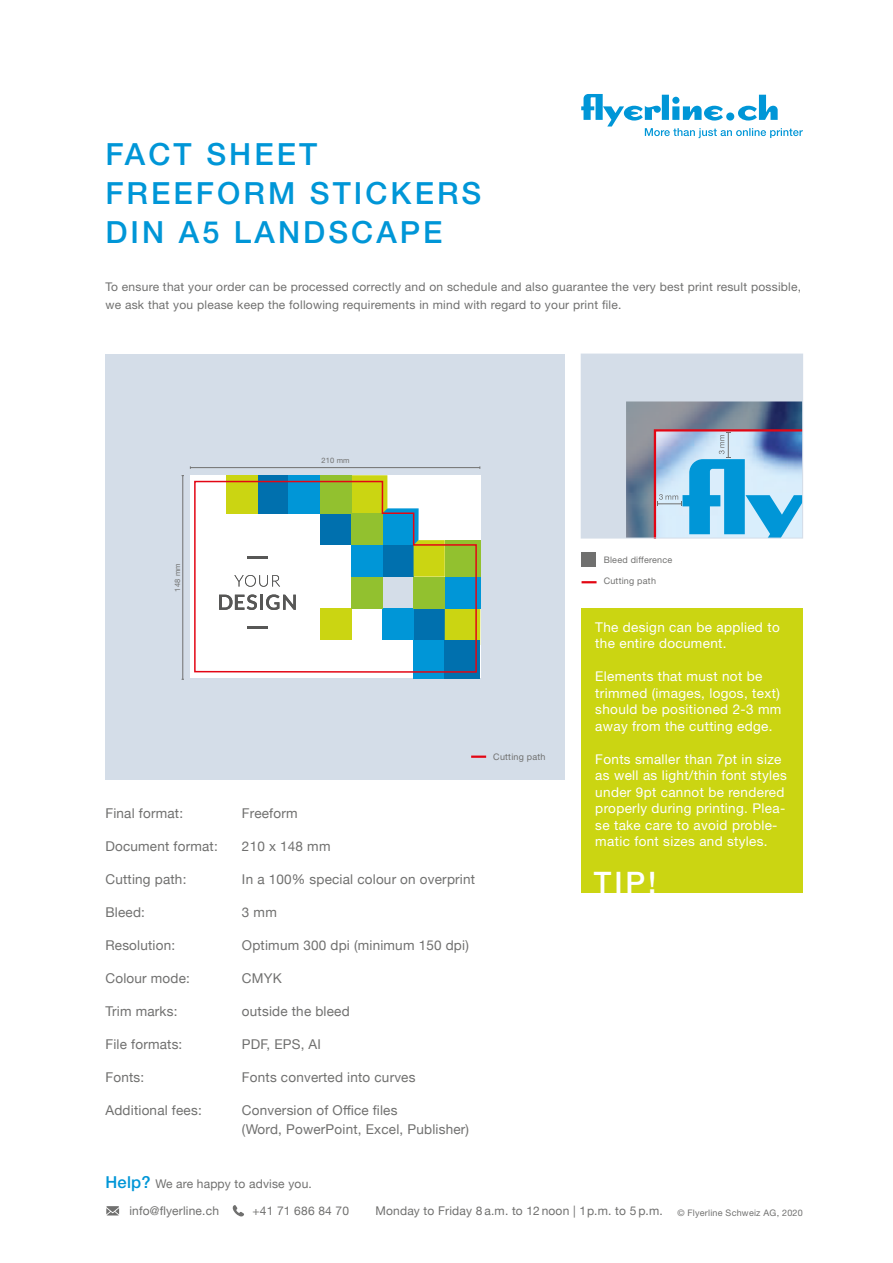
<style>
.page{position:relative;width:893px;height:1263px;background:#fff}
.page>*{position:absolute;margin:0;border:0;box-sizing:border-box;transform-origin:0 0}
.t1{font:500 30.6px "Helvetica Neue LT Std";letter-spacing:.1em;color:#0096d7}
.t2{font:500 29.7px "Helvetica Neue LT Std";color:#fff}
.Fliesstext{font:13.5px/19.5px "Helvetica Neue";letter-spacing:.015em;color:#70706f}
.t3{font:13.5px/16.5px "Helvetica Neue LT Std";letter-spacing:.025em;color:#fff}
.t4{font:12px/18px "Helvetica Neue LT Std";letter-spacing:.02em;color:#70706f}
.t5{font:12px "Helvetica Neue";letter-spacing:.015em;color:#70706f}
.Vermassung_Endformat{font:9px "Helvetica Neue LT Std";letter-spacing:.025em;color:#70706f}
.Vermassung_Endformat-2{font:7.5px "Helvetica Neue LT Std";letter-spacing:.025em;color:#70706f}
.s1{font-family:"Helvetica Neue LT Std";font-weight:500;font-size:16.5px;color:#0096d7}
</style>
<div class="page">
<div style="left:581px;top:608px;width:222px;height:285px;background:#cbd512"></div>
<svg style="left:581px;top:94px;width:222px;height:44px"></svg>
<svg style="left:106px;top:1206px;width:13px;height:9px"></svg>
<svg style="left:232px;top:1205px;width:12px;height:11px"></svg>
<div style="left:581px;top:354px;width:222px;height:184px;background:#d4dde8"></div>
<img style="left:626px;top:401px;width:175px;height:135px">
<svg style="left:653px;top:428px;width:148px;height:108px;background:#84b7dc"></svg>
<div style="left:581px;top:354px;width:222px;height:184px;border:1px solid #d4dde8"></div>
<svg style="left:582px;top:581px;width:15px;height:2px"></svg>
<div style="left:581px;top:552px;width:15px;height:15px;background:#70706f"></div>
<div style="left:105px;top:354px;width:460px;height:425px;background:#d4dde8"></div>
<div style="left:190px;top:475px;width:290px;height:203px;background:#fff"></div>
<div style="left:258px;top:475px;width:31px;height:38px;background:#0070ae"></div>
<div style="left:289px;top:475px;width:31px;height:38px;background:#0096d7"></div>
<div style="left:414px;top:640px;width:31px;height:38px;background:#0096d7"></div>
<div style="left:226px;top:475px;width:32px;height:38px;background:#cbd512"></div>
<svg style="left:351px;top:475px;width:36px;height:5px"></svg>
<div style="left:445px;top:608px;width:35px;height:37px;background:#cbd512"></div>
<div style="left:320px;top:475px;width:31px;height:38px;background:#92c12f"></div>
<div style="left:445px;top:540px;width:35px;height:42px;background:#92c12f"></div>
<div style="left:445px;top:577px;width:35px;height:31px;background:#0096d7"></div>
<div style="left:445px;top:640px;width:35px;height:38px;background:#0070ae"></div>
<svg style="left:194px;top:480px;width:284px;height:193px"></svg>
<hr style="left:183px;top:476px;width:1px;height:203px;background:#70706f">
<hr style="left:190px;top:467px;width:290px;height:1px;background:#70706f">
<hr style="left:471px;top:755px;width:15px;height:3px;background:#e30614">
<p class="t1" style="left:105px;top:136px;width:213px">FACT SHEET</p>
<p class="t1" style="left:105px;top:175px;width:377px">FREEFORM STICKERS</p>
<p class="t1" style="left:105px;top:214px;width:339px">DIN A5 LANDSCAPE</p>
<p class="t4" style="left:105px;top:278px;width:697px">To ensure that your order can be processed correctly and on schedule and also guarantee the very best print result possible, we ask that you please keep the following requirements in mind with regard to your print file.</p>
<p class="Vermassung_Endformat-2" style="left:173px;top:592px;width:30px;rotate:-90deg">148 mm</p>
<p class="Vermassung_Endformat-2" style="left:321px;top:456px;width:30px">210 mm</p>
<p class="Fliesstext" style="left:105px;top:804px;width:79px">Final format:</p>
<p class="Fliesstext" style="left:242px;top:804px;width:57px">Freeform</p>
<p class="Fliesstext" style="left:105px;top:837px;width:114px">Document format:</p>
<p class="Fliesstext" style="left:242px;top:837px;width:90px">210 x 148 mm</p>
<p class="Fliesstext" style="left:105px;top:870px;width:82px">Cutting path:</p>
<p class="Fliesstext" style="left:242px;top:870px;width:235px">In a 100% special colour on overprint</p>
<p class="Fliesstext" style="left:105px;top:903px;width:41px">Bleed:</p>
<p class="Fliesstext" style="left:242px;top:903px;width:36px">3 mm</p>
<p class="Fliesstext" style="left:105px;top:936px;width:71px">Resolution:</p>
<p class="Fliesstext" style="left:242px;top:936px;width:228px">Optimum 300 dpi (minimum 150 dpi)</p>
<p class="Fliesstext" style="left:105px;top:969px;width:86px">Colour mode:</p>
<p class="Fliesstext" style="left:242px;top:969px;width:41px">CMYK</p>
<p class="Fliesstext" style="left:105px;top:1002px;width:74px">Trim marks:</p>
<p class="Fliesstext" style="left:242px;top:1002px;width:109px">outside the bleed</p>
<p class="Fliesstext" style="left:105px;top:1035px;width:78px">File formats:</p>
<p class="Fliesstext" style="left:242px;top:1035px;width:81px">PDF, EPS, AI</p>
<p class="Fliesstext" style="left:105px;top:1068px;width:40px">Fonts:</p>
<p class="Fliesstext" style="left:242px;top:1068px;width:175px">Fonts converted into curves</p>
<p class="Fliesstext" style="left:105px;top:1101px;width:98px">Additional fees:</p>
<p class="Fliesstext" style="left:242px;top:1101px;width:229px">Conversion of Office files<br>(Word, PowerPoint, Excel, Publisher)</p>
<p class="Vermassung_Endformat" style="left:493px;top:751px;width:54px">Cutting path</p>
<p class="Vermassung_Endformat" style="left:604px;top:554px;width:70px">Bleed difference</p>
<p class="Vermassung_Endformat" style="left:604px;top:576px;width:54px">Cutting path</p>
<p class="t3" style="left:595px;top:618px;width:186px">The design can be applied to the entire document.</p>
<p class="t3" style="left:595px;top:668px;width:188px">Elements that must not be trimmed (images, logos, text) should be positioned 2-3 mm away from the cutting edge.</p>
<p class="t3" style="left:595px;top:750px;width:193px">Fonts smaller than 7pt in size as well as light/thin font styles under 9pt cannot be rendered properly during printing. Plea&shy;se take care to avoid proble&shy;matic font sizes and styles.</p>
<h2 class="t2" style="left:594px;top:864px;width:64px">TIP!</h2>
<p class="t5" style="left:105px;top:1175px;width:208px"><span class="s1">Help?</span> We are happy to advise you.</p>
<p class="t5" style="left:129px;top:1202px;width:91px">info@flyerline.ch</p>
<p class="t5" style="left:252px;top:1202px;width:98px">+41 71 686 84 70</p>
<p class="t5" style="left:375px;top:1202px;width:429px">Monday to Friday 8 a.m. to 12 noon | 1p.m. to 5 p.m. <sub>©</sub> <sub>Flyerline</sub> <sub>Schweiz</sub> <sub>AG,</sub> <sub>2020</sub></p>
</div>
